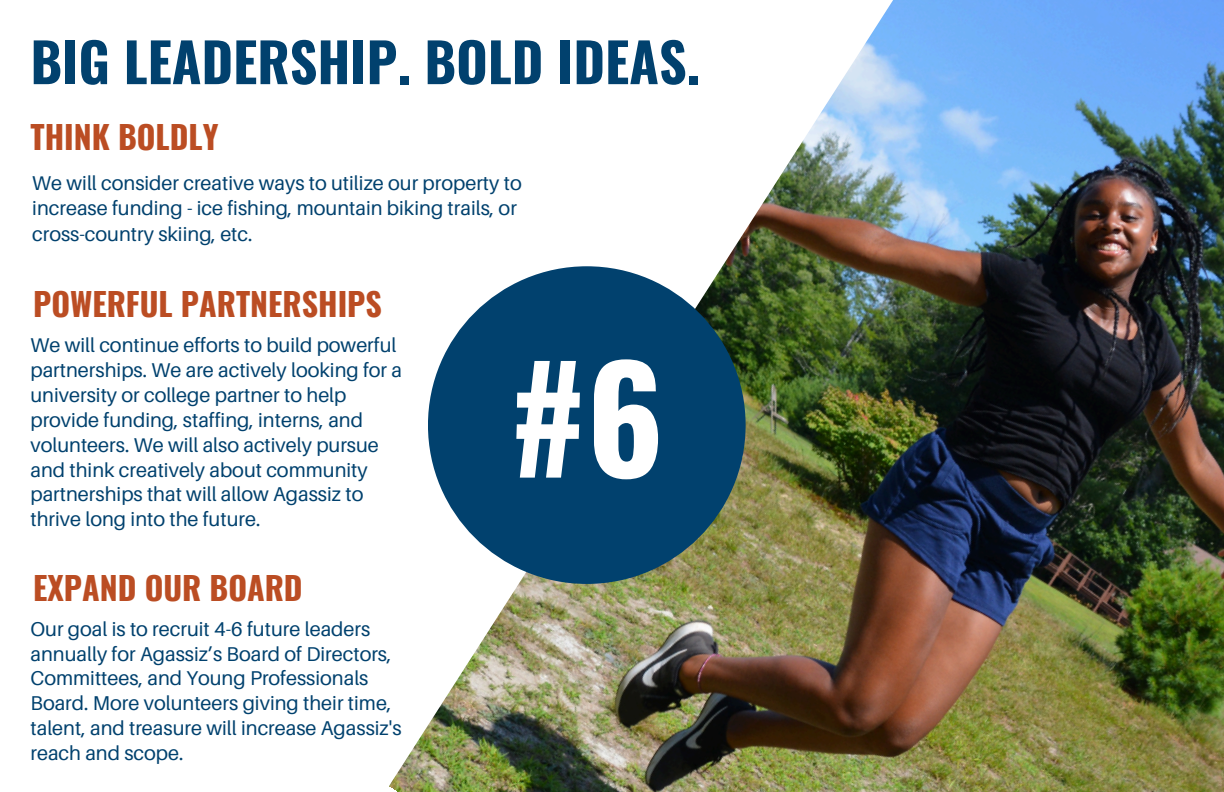
<style>
.page{position:relative;width:1224px;height:792px;background:#fff}
.page>*{position:absolute;margin:0;border:0;box-sizing:border-box;transform-origin:0 0}
.t1{font:700 144px "Oswald";color:#fff}
.t2{font:700 54px "Oswald";color:#01416e}
.t3{font:700 32px "Oswald";color:#bb4d23}
.t4{font:20px/24.8px "Aileron";color:#01416e}
</style>
<div class="page">
<img style="left:389px;top:0;width:835px;height:792px">
<div style="left:428px;top:266px;width:318px;height:318px;background:#01416e;border-radius:50%"></div>
<h3 class="t2" style="left:30px;top:20px;width:671px">BIG LEADERSHIP. BOLD IDEAS.</h3>
<h3 class="t3" style="left:30px;top:112px;width:190px">THINK BOLDLY</h3>
<p class="t4" style="left:32px;top:170px;width:491px">We will consider creative ways to utilize our property to increase funding - ice fishing, mountain biking trails, or cross-country skiing, etc.</p>
<p class="t3" style="left:33px;top:279px;width:350px">POWERFUL PARTNERSHIPS</p>
<p class="t4" style="left:30px;top:332px;width:373px">We will continue efforts to build powerful partnerships. We are actively looking for a university or college partner to help provide funding, staffing, interns, and volunteers. We will also actively pursue and think creatively about community partnerships that will allow Agassiz to thrive long into the future.</p>
<h2 class="t3" style="left:33px;top:563px;width:271px">EXPAND OUR BOARD</h2>
<h1 class="t4" style="left:30px;top:616px;width:373px">Our goal is to recruit 4-6 future leaders annually for Agassiz’s Board of Directors, Committees, and Young Professionals Board. More volunteers giving their time, talent, and treasure will increase Agassiz's reach and scope.</h1>
<p class="t1" style="left:510px;top:306px;width:156px">#6</p>
</div>
